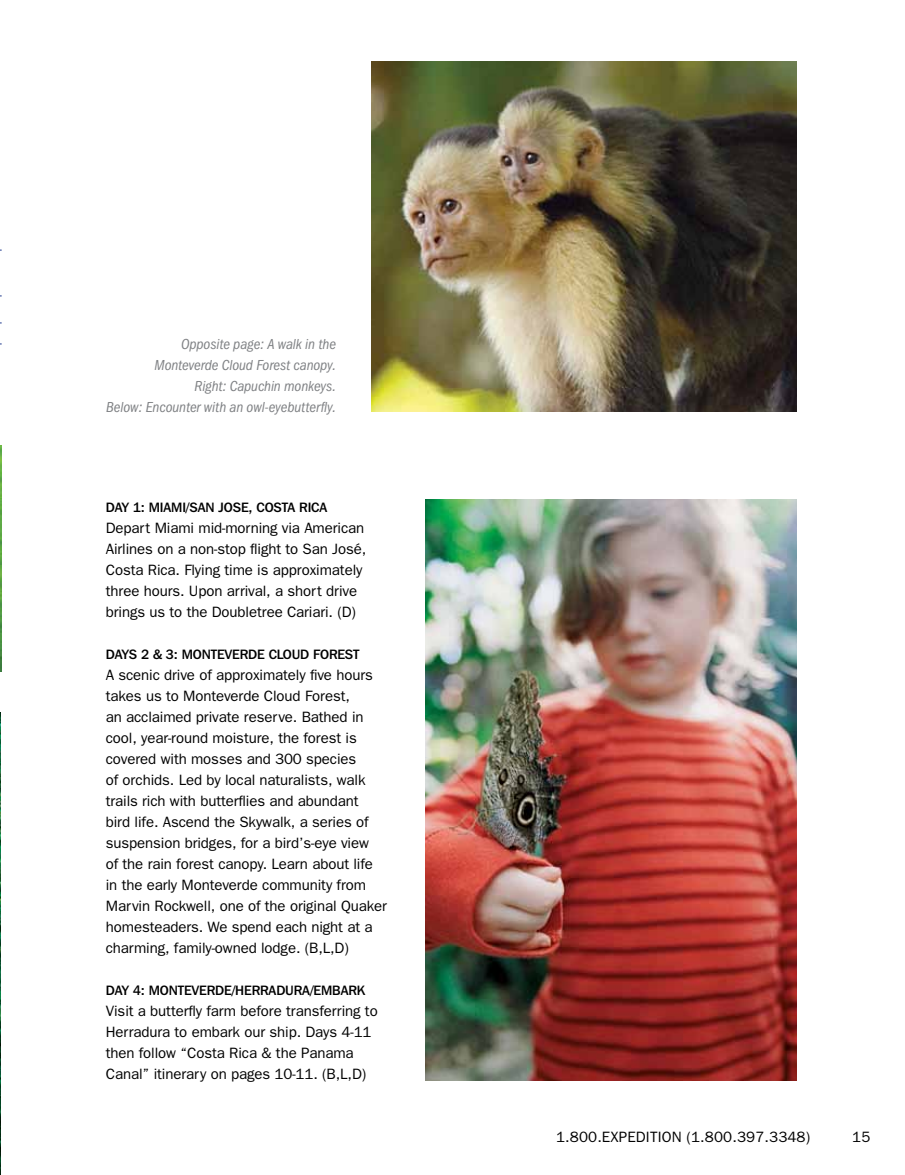
<style>
.page{position:relative;width:905px;height:1175px;background:#fff}
.page>*{position:absolute;margin:0;border:0;box-sizing:border-box;transform-origin:0 0}
.t1{font:15px/21px "Franklin Gothic";letter-spacing:-.005em;color:#000}
.t2{font:italic condensed 15px/21px "Franklin Gothic";letter-spacing:-.005em;color:#808285;text-align:right}
.t3{font:500 13.5px "Franklin Gothic IT Cby BT";letter-spacing:-.01em;color:#000}
</style>
<div class="page">
<img style="left:0;top:712px;width:1px;height:462px">
<img style="left:0;top:446px;width:1px;height:226px">
<img style="left:425px;top:500px;width:371px;height:580px">
<img style="left:371px;top:61px;width:425px;height:351px">
<p class="t2" style="left:106px;top:333px;width:231px">Opposite page: A walk in the<br>Monteverde Cloud Forest canopy.<br>Right: Capuchin monkeys.<br>Below: Encounter with an owl-eyebutterfly.</p>
<p class="t3" style="left:106px;top:498px;width:51px">DAY 1: MIAMI</p>
<p class="t3" style="left:186px;top:498px;width:143px">/SAN JOSE, COSTA RI CA</p>
<p class="t1" style="left:106px;top:516px;width:262px">Depart Miami mid-morning via American Airlines on a non-stop flight to San José, Costa Rica. Flying time is approximately three hours. Upon arrival, a short drive brings us to the Doubletree Cariari. (D)</p>
<p class="t3" style="left:106px;top:645px;width:86px">DAYS 2 &amp; 3: MONT</p>
<p class="t3" style="left:217px;top:645px;width:144px">EVERDE CLOUD FOREST</p>
<p class="t1" style="left:106px;top:663px;width:283px">A scenic drive of approximately five hours takes us to Monteverde Cloud Forest,<br>an acclaimed private reserve. Bathed in cool, year-round moisture, the forest is covered with mosses and 300 species<br>of orchids. Led by local naturalists, walk trails rich with butterflies and abundant<br>bird life. Ascend the Skywalk, a series of suspension bridges, for a bird’s-eye view<br>of the rain forest canopy. Learn about life in the early Monteverde community from Marvin Rockwell, one of the original Quaker homesteaders. We spend each night at a charming, family-owned lodge. (B,L,D)</p>
<p class="t3" style="left:106px;top:981px;width:53px">DAY 4: MONT</p>
<p class="t3" style="left:184px;top:981px;width:147px">EVERDE/HERRADURA/EMBARK</p>
<p class="t1" style="left:106px;top:999px;width:273px">Visit a butterfly farm before transferring to Herradura to embark our ship. Days 4-11 then follow “Costa Rica &amp; the Panama Canal” itinerary on pages 10-11. (B,L,D)</p>
<p class="t1" style="left:556px;top:1126px;width:256px">1.800.EXPEDITION (1.800.397.3348)</p>
<p class="t1" style="left:852px;top:1126px;width:20px">15</p>
</div>
